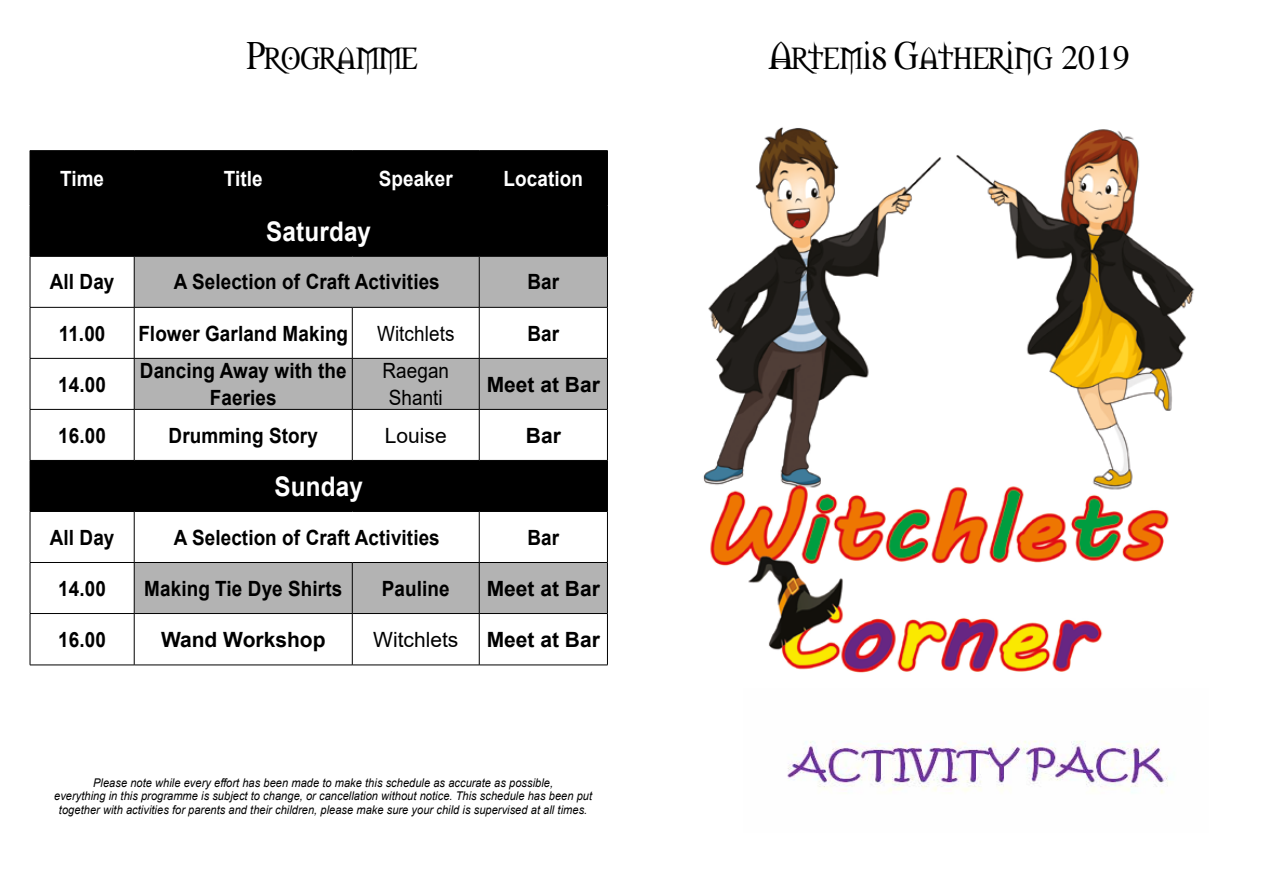
<style>
.page{position:relative;width:1263px;height:893px;background:#fff}
.page>*{position:absolute;margin:0;border:0;box-sizing:border-box;transform-origin:0 0}
.t1{font:36px "Morpheus";color:#000}
.t2{font:700 27px "Arial";letter-spacing:.005em;color:#fff;scale:.9 1}
.t3{font:700 21px/27px "Arial";letter-spacing:.005em;color:#000;text-align:center;scale:.9 1}
.t4{font:700 21px "Arial";letter-spacing:.005em;color:#000}
.t5{font:700 21px "Arial";letter-spacing:.005em;color:#fff;scale:.9 1}
.t6{font:21px/27px "Arial";letter-spacing:.005em;color:#000;text-align:center;scale:.9 1}
.t7{font:21px "Arial";letter-spacing:.005em;color:#000}
.t8{font:italic 12px/13.5px "Arial";letter-spacing:.005em;color:#000;text-align:center;scale:.92 1}
</style>
<div class="page">
<img style="left:703px;top:127px;width:492px;height:546px">
<svg style="left:31px;top:151px;width:576px;height:360px;fill:#000"></svg>
<div style="left:135px;top:257px;width:472px;height:50px;background:#b3b3b3"></div>
<svg style="left:134px;top:308px;width:473px;height:357px"></svg>
<hr style="left:30px;top:150px;width:104px;height:1px;background:#000">
<hr style="left:30px;top:151px;width:1px;height:54px;background:#000">
<hr style="left:134px;top:150px;width:218px;height:1px;background:#000">
<hr style="left:134px;top:151px;width:1px;height:54px;background:#000">
<hr style="left:352px;top:150px;width:127px;height:1px;background:#000">
<hr style="left:352px;top:151px;width:1px;height:54px;background:#000">
<hr style="left:479px;top:150px;width:129px;height:1px;background:#000">
<hr style="left:479px;top:151px;width:1px;height:54px;background:#000">
<hr style="left:607px;top:151px;width:1px;height:54px;background:#000">
<hr style="left:30px;top:256px;width:1px;height:51px;background:#000">
<hr style="left:134px;top:256px;width:1px;height:51px;background:#000">
<hr style="left:479px;top:256px;width:1px;height:51px;background:#000">
<hr style="left:607px;top:256px;width:1px;height:51px;background:#000">
<hr style="left:30px;top:307px;width:104px;height:1px;background:#000">
<hr style="left:30px;top:308px;width:1px;height:50px;background:#000">
<hr style="left:134px;top:307px;width:218px;height:1px;background:#000">
<hr style="left:134px;top:308px;width:1px;height:50px;background:#000">
<hr style="left:352px;top:307px;width:127px;height:1px;background:#000">
<hr style="left:352px;top:308px;width:1px;height:50px;background:#000">
<hr style="left:479px;top:307px;width:129px;height:1px;background:#000">
<hr style="left:479px;top:308px;width:1px;height:50px;background:#000">
<hr style="left:607px;top:308px;width:1px;height:50px;background:#000">
<hr style="left:30px;top:358px;width:104px;height:1px;background:#000">
<hr style="left:30px;top:359px;width:1px;height:50px;background:#000">
<hr style="left:134px;top:358px;width:218px;height:1px;background:#000">
<hr style="left:134px;top:359px;width:1px;height:50px;background:#000">
<hr style="left:352px;top:358px;width:127px;height:1px;background:#000">
<hr style="left:352px;top:359px;width:1px;height:50px;background:#000">
<hr style="left:479px;top:358px;width:129px;height:1px;background:#000">
<hr style="left:479px;top:359px;width:1px;height:50px;background:#000">
<hr style="left:607px;top:359px;width:1px;height:50px;background:#000">
<hr style="left:30px;top:409px;width:104px;height:1px;background:#000">
<hr style="left:30px;top:410px;width:1px;height:50px;background:#000">
<hr style="left:134px;top:409px;width:218px;height:1px;background:#000">
<hr style="left:134px;top:410px;width:1px;height:50px;background:#000">
<hr style="left:352px;top:409px;width:127px;height:1px;background:#000">
<hr style="left:352px;top:410px;width:1px;height:50px;background:#000">
<hr style="left:479px;top:409px;width:129px;height:1px;background:#000">
<hr style="left:479px;top:410px;width:1px;height:50px;background:#000">
<hr style="left:607px;top:410px;width:1px;height:50px;background:#000">
<hr style="left:30px;top:512px;width:1px;height:50px;background:#000">
<hr style="left:134px;top:512px;width:1px;height:50px;background:#000">
<hr style="left:479px;top:512px;width:1px;height:50px;background:#000">
<hr style="left:607px;top:512px;width:1px;height:50px;background:#000">
<hr style="left:30px;top:562px;width:104px;height:1px;background:#000">
<hr style="left:30px;top:563px;width:1px;height:50px;background:#000">
<hr style="left:134px;top:562px;width:218px;height:1px;background:#000">
<hr style="left:134px;top:563px;width:1px;height:50px;background:#000">
<hr style="left:352px;top:562px;width:127px;height:1px;background:#000">
<hr style="left:352px;top:563px;width:1px;height:50px;background:#000">
<hr style="left:479px;top:562px;width:129px;height:1px;background:#000">
<hr style="left:479px;top:563px;width:1px;height:50px;background:#000">
<hr style="left:607px;top:563px;width:1px;height:50px;background:#000">
<hr style="left:30px;top:613px;width:104px;height:1px;background:#000">
<hr style="left:30px;top:614px;width:1px;height:51px;background:#000">
<hr style="left:134px;top:613px;width:218px;height:1px;background:#000">
<hr style="left:134px;top:614px;width:1px;height:51px;background:#000">
<hr style="left:352px;top:613px;width:127px;height:1px;background:#000">
<hr style="left:352px;top:614px;width:1px;height:51px;background:#000">
<hr style="left:479px;top:613px;width:129px;height:1px;background:#000">
<hr style="left:479px;top:614px;width:1px;height:51px;background:#000">
<hr style="left:607px;top:614px;width:1px;height:51px;background:#000">
<hr style="left:30px;top:665px;width:104px;height:1px;background:#000">
<hr style="left:134px;top:665px;width:218px;height:1px;background:#000">
<hr style="left:352px;top:665px;width:127px;height:1px;background:#000">
<hr style="left:479px;top:665px;width:129px;height:1px;background:#000">
<hr style="left:30px;top:206px;width:1px;height:50px;background:#000">
<hr style="left:30px;top:205px;width:104px;height:1px;background:#000">
<hr style="left:134px;top:205px;width:218px;height:1px;background:#000">
<hr style="left:352px;top:205px;width:127px;height:1px;background:#000">
<hr style="left:479px;top:205px;width:129px;height:1px;background:#000">
<hr style="left:607px;top:206px;width:1px;height:50px;background:#000">
<hr style="left:30px;top:256px;width:104px;height:1px;background:#000">
<hr style="left:134px;top:256px;width:218px;height:1px;background:#000">
<hr style="left:352px;top:256px;width:127px;height:1px;background:#000">
<hr style="left:479px;top:256px;width:129px;height:1px;background:#000">
<hr style="left:30px;top:511px;width:104px;height:1px;background:#000">
<hr style="left:134px;top:511px;width:218px;height:1px;background:#000">
<hr style="left:352px;top:511px;width:127px;height:1px;background:#000">
<hr style="left:479px;top:511px;width:129px;height:1px;background:#000">
<hr style="left:30px;top:461px;width:1px;height:50px;background:#000">
<hr style="left:30px;top:460px;width:104px;height:1px;background:#000">
<hr style="left:134px;top:460px;width:218px;height:1px;background:#000">
<hr style="left:352px;top:460px;width:127px;height:1px;background:#000">
<hr style="left:479px;top:460px;width:128px;height:1px;background:#000">
<hr style="left:607px;top:460px;width:1px;height:51px;background:#000">
<div style="left:266px;top:220px;width:106px;height:27px;background:#000"></div>
<img style="left:787px;top:741px;width:381px;height:52px">
<h1 class="t1" style="left:247px;top:29px;width:173px">PROGRAMME</h1>
<h3 class="t5" style="left:60px;top:163px;width:50px">Time</h3>
<h3 class="t5" style="left:224px;top:163px;width:45px">Title</h3>
<h3 class="t5" style="left:379px;top:163px;width:84px">Speaker</h3>
<h3 class="t5" style="left:504px;top:163px;width:90px">Location</h3>
<h2 class="t2" style="left:266px;top:212px;width:118px">Saturday</h2>
<h3 class="t3" style="left:50px;top:269px;width:73px">All Day</h3>
<h3 class="t3" style="left:174px;top:269px;width:297px">A Selection of Craft Activities</h3>
<h3 class="t3" style="left:527px;top:269px;width:37px">Bar</h3>
<h3 class="t3" style="left:59px;top:320px;width:53px">11.00</h3>
<h3 class="t3" style="left:138px;top:320px;width:235px">Flower Garland Making</h3>
<h3 class="t6" style="left:377px;top:319px;width:88px">Witchlets</h3>
<h3 class="t3" style="left:527px;top:320px;width:37px">Bar</h3>
<h3 class="t3" style="left:58px;top:371px;width:54px">14.00</h3>
<h3 class="t3" style="left:140px;top:357px;width:231px">Dancing Away with the<br>Faeries</h3>
<h3 class="t6" style="left:382px;top:357px;width:76px">Raegan<br>Shanti</h3>
<h3 class="t4" style="left:487px;top:369px;width:115px">Meet at Bar</h3>
<h3 class="t3" style="left:58px;top:422px;width:54px">16.00</h3>
<h3 class="t3" style="left:169px;top:422px;width:167px">Drumming Story</h3>
<h3 class="t7" style="left:385px;top:421px;width:63px">Louise</h3>
<h3 class="t4" style="left:526px;top:420px;width:37px">Bar</h3>
<h2 class="t2" style="left:275px;top:467px;width:100px">Sunday</h2>
<h3 class="t3" style="left:50px;top:524px;width:73px">All Day</h3>
<h3 class="t3" style="left:174px;top:524px;width:297px">A Selection of Craft Activities</h3>
<h3 class="t3" style="left:527px;top:524px;width:37px">Bar</h3>
<h3 class="t3" style="left:58px;top:575px;width:54px">14.00</h3>
<h3 class="t3" style="left:144px;top:575px;width:221px">Making Tie Dye Shirts</h3>
<h3 class="t3" style="left:382px;top:575px;width:77px">Pauline</h3>
<h3 class="t4" style="left:487px;top:573px;width:115px">Meet at Bar</h3>
<h3 class="t3" style="left:58px;top:626px;width:54px">16.00</h3>
<h3 class="t4" style="left:161px;top:625px;width:166px">Wand Workshop</h3>
<h3 class="t7" style="left:373px;top:625px;width:87px">Witchlets</h3>
<h3 class="t4" style="left:487px;top:625px;width:115px">Meet at Bar</h3>
<p class="t8" style="left:54px;top:776px;width:586px">Please note while every effort has been made to make this schedule as accurate as possible,<br>everything in this programme is subject to change, or cancellation without notice. This schedule has been put together with activities for parents and their children, please make sure your child is supervised at all times.</p>
<h1 class="t1" style="left:768px;top:29px;width:363px">ARTEMIS GATHERING 2019</h1>
</div>
